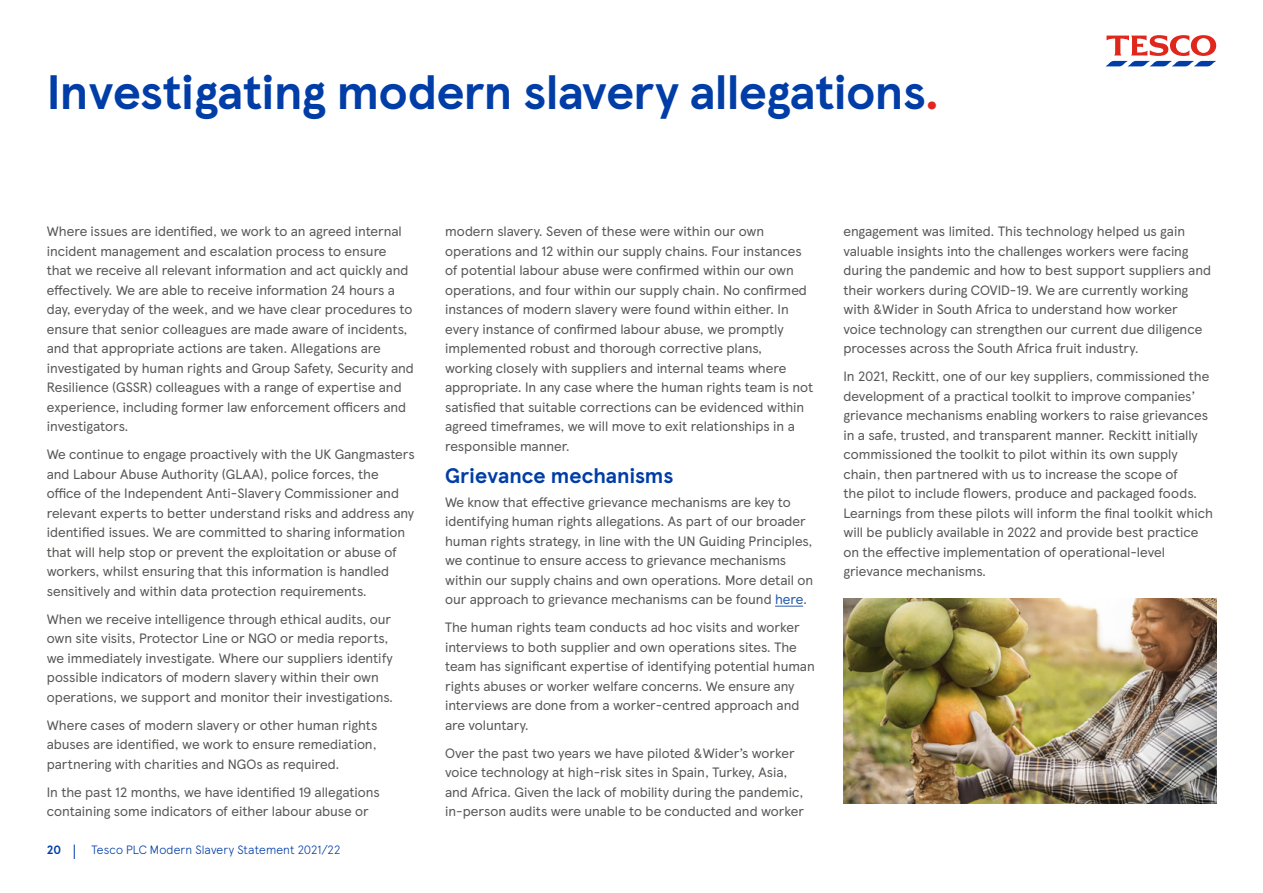
<style>
.page{position:relative;width:1263px;height:893px;background:#fff}
.page>*{position:absolute;margin:0;border:0;box-sizing:border-box;transform-origin:0 0}
.t1{font:700 48px "TESCO Modern";letter-spacing:-.01em;color:#003da7}
.t2{font:700 21px "TESCO Modern";color:#003da7}
.t3{font:13.5px/19.5px "TESCO Modern";color:#575756}
.t4{font:300 12px "TESCO Modern";letter-spacing:.01em;color:#003da7}
.t5{font:700 12px "TESCO Modern";color:#003da7}
.s1{color:#df271c}
.s2{color:#235bae}
</style>
<div class="page">
<svg style="left:775px;top:606px;width:28px;height:1px"></svg>
<img style="left:843px;top:598px;width:373px;height:206px">
<svg style="left:1106px;top:35px;width:110px;height:31px"></svg>
<svg style="left:74px;top:844px;width:1px;height:15px"></svg>
<h1 class="t1" style="left:47px;top:56px;width:894px">Investigating modern slavery allegations<span class="s1">.</span></h1>
<p class="t3" style="left:47px;top:221px;width:369px">Where issues are identified, we work to an agreed internal incident management and escalation process to ensure that we receive all relevant information and act quickly and effectively. We are able to receive information 24 hours a day, everyday of the week, and we have clear procedures to ensure that senior colleagues are made aware of incidents, and that appropriate actions are taken. Allegations are investigated by human rights and Group Safety, Security and Resilience (GSSR) colleagues with a range of expertise and experience, including former law enforcement officers and investigators.</p>
<p class="t3" style="left:47px;top:444px;width:369px">We continue to engage proactively with the UK Gangmasters and Labour Abuse Authority (GLAA), police forces, the office of the Independent Anti-Slavery Commissioner and relevant experts to better understand risks and address any identified issues. We are committed to sharing information that will help stop or prevent the exploitation or abuse of workers, whilst ensuring that this information is handled sensitively and within data protection requirements.</p>
<p class="t3" style="left:47px;top:608px;width:348px">When we receive intelligence through ethical audits, our own site visits, Protector Line or NGO or media reports, we immediately investigate. Where our suppliers identify possible indicators of modern slavery within their own operations, we support and monitor their investigations.</p>
<p class="t3" style="left:47px;top:714px;width:332px;text-align:justify">Where cases of modern slavery or other human rights abuses are identified, we work to ensure remediation, partnering with charities and NGOs as required.</p>
<p class="t3" style="left:47px;top:781px;width:335px">In the past 12 months, we have identified 19 allegations containing some indicators of either labour abuse or</p>
<p class="t5" style="left:47px;top:840px;width:16px">20</p>
<p class="t4" style="left:91px;top:840px;width:250px">Tesco PLC Modern Slavery Statement 2021/22</p>
<p class="t3" style="left:445px;top:221px;width:370px">modern slavery. Seven of these were within our own operations and 12 within our supply chains. Four instances of potential labour abuse were confirmed within our own operations, and four within our supply chain. No confirmed instances of modern slavery were found within either. In every instance of confirmed labour abuse, we promptly implemented robust and thorough corrective plans,<br>working closely with suppliers and internal teams where appropriate. In any case where the human rights team is not satisfied that suitable corrections can be evidenced within agreed timeframes, we will move to exit relationships in a responsible manner.</p>
<h2 class="t2" style="left:445px;top:460px;width:230px">Grievance mechanisms</h2>
<p class="t3" style="left:445px;top:492px;width:370px">We know that effective grievance mechanisms are key to identifying human rights allegations. As part of our broader human rights strategy, in line with the UN Guiding Principles, we continue to ensure access to grievance mechanisms within our supply chains and own operations. More detail on our approach to grievance mechanisms can be found <span class="s2">here</span>.</p>
<p class="t3" style="left:445px;top:617px;width:371px">The human rights team conducts ad hoc visits and worker interviews to both supplier and own operations sites. The team has significant expertise of identifying potential human rights abuses or worker welfare concerns. We ensure any interviews are done from a worker-centred approach and are voluntary.</p>
<p class="t3" style="left:445px;top:742px;width:360px">Over the past two years we have piloted &amp;Wider’s worker voice technology at high-risk sites in Spain, Turkey, Asia, and Africa. Given the lack of mobility during the pandemic, in-person audits were unable to be conducted and worker</p>
<p class="t3" style="left:843px;top:221px;width:369px">engagement was limited. This technology helped us gain valuable insights into the challenges workers were facing during the pandemic and how to best support suppliers and their workers during COVID-19. We are currently working with &amp;Wider in South Africa to understand how worker voice technology can strengthen our current due diligence processes across the South Africa fruit industry.</p>
<p class="t3" style="left:843px;top:366px;width:371px">In 2021, Reckitt, one of our key suppliers, commissioned the development of a practical toolkit to improve companies’ grievance mechanisms enabling workers to raise grievances in a safe, trusted, and transparent manner. Reckitt initially commissioned the toolkit to pilot within its own supply chain, then partnered with us to increase the scope of<br>the pilot to include flowers, produce and packaged foods.<br>Learnings from these pilots will inform the final toolkit which will be publicly available in 2022 and provide best practice on the effective implementation of operational-level grievance mechanisms.</p>
</div>
